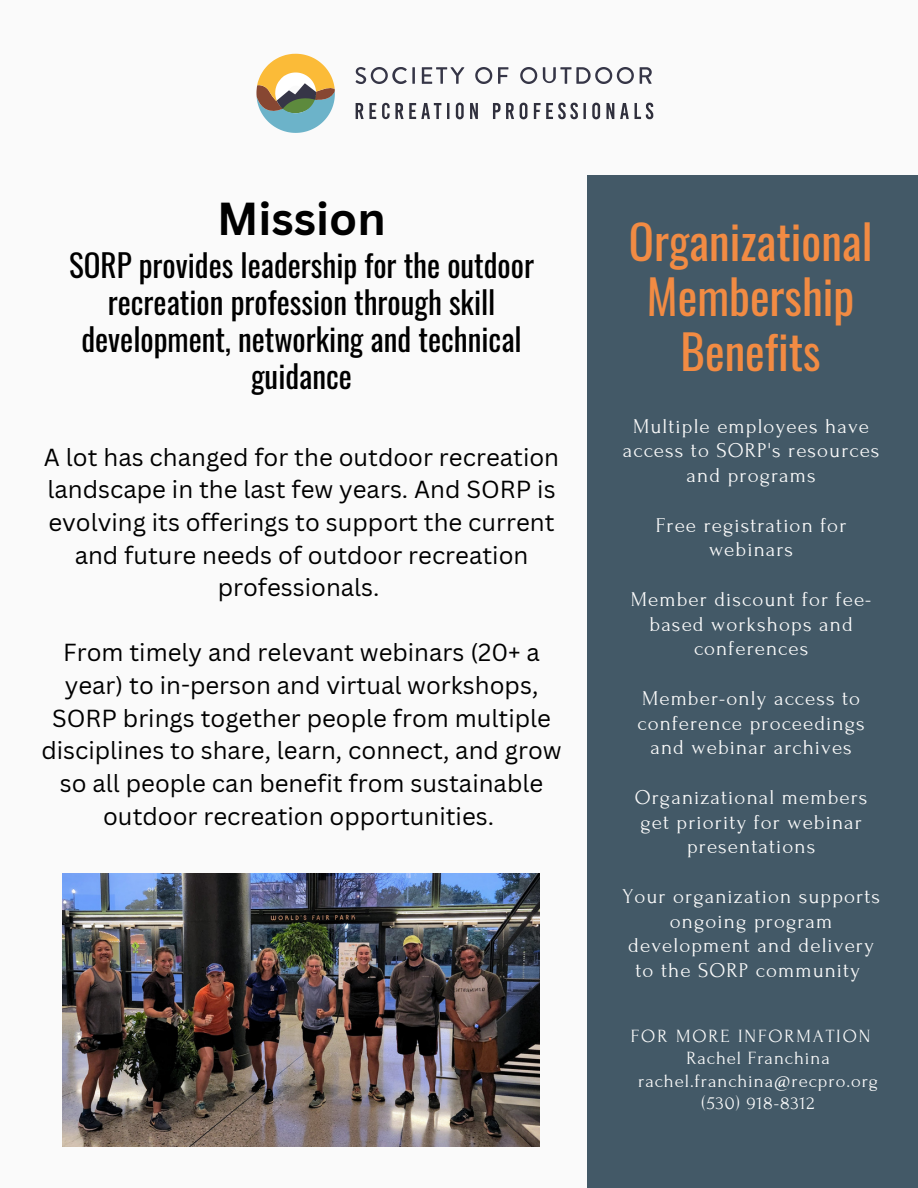
<style>
.page{position:relative;width:918px;height:1188px;background:#fafafa}
.page>*{position:absolute;margin:0;border:0;box-sizing:border-box;transform-origin:0 0}
.t1{font:46.65px/55.1px "Oswald";color:#f28b43;text-align:center}
.t2{font:700 45px "Canva Sans";color:#000}
.t3{font:31.2px/37.2px "Oswald";color:#000;text-align:center}
.t4{font:24px/32.7px "Canva Sans";color:#000;text-align:center}
.t5{font:21px/24.8px "Forum";letter-spacing:.05em;color:#fafafa;text-align:center}
.t6{font:18.6px/22.2px "Forum";letter-spacing:.05em;color:#fafafa;text-align:center}
</style>
<div class="page">
<div style="left:587px;top:176px;width:331px;height:1012px;background:#435967"></div>
<img style="left:63px;top:874px;width:477px;height:272px">
<svg style="left:256px;top:54px;width:79px;height:79px"></svg>
<svg style="left:356px;top:67px;width:59px;height:17px"></svg>
<svg style="left:422px;top:67px;width:42px;height:17px"></svg>
<svg style="left:475px;top:67px;width:17px;height:17px"></svg>
<svg style="left:498px;top:67px;width:10px;height:17px"></svg>
<svg style="left:520px;top:67px;width:17px;height:17px"></svg>
<svg style="left:543px;top:67px;width:91px;height:17px"></svg>
<svg style="left:640px;top:67px;width:12px;height:17px"></svg>
<svg style="left:356px;top:103px;width:20px;height:16px"></svg>
<svg style="left:382px;top:103px;width:59px;height:16px"></svg>
<svg style="left:447px;top:103px;width:2px;height:16px"></svg>
<svg style="left:456px;top:103px;width:8px;height:16px"></svg>
<svg style="left:470px;top:103px;width:8px;height:16px"></svg>
<svg style="left:493px;top:103px;width:21px;height:16px"></svg>
<svg style="left:520px;top:103px;width:8px;height:16px"></svg>
<svg style="left:534px;top:103px;width:44px;height:16px"></svg>
<hr style="left:583px;top:103px;width:3px;height:16px;background:#30303d">
<svg style="left:592px;top:103px;width:8px;height:16px"></svg>
<svg style="left:606px;top:103px;width:8px;height:16px"></svg>
<svg style="left:620px;top:103px;width:9px;height:16px"></svg>
<svg style="left:635px;top:103px;width:18px;height:16px"></svg>
<h2 class="t2" style="left:217px;top:187px;width:170px">Mission</h2>
<h3 class="t3" style="left:69px;top:245px;width:467px">SORP provides leadership for the outdoor recreation profession through skill development, networking and technical guidance</h3>
<p class="t4" style="left:44px;top:440px;width:517px">A lot has changed for the outdoor recreation landscape in the last few years. And SORP is evolving its offerings to support the current and future needs of outdoor recreation professionals.</p>
<p class="t4" style="left:41px;top:636px;width:522px">From timely and relevant webinars (20+ a year) to in-person and virtual workshops, SORP brings together people from multiple disciplines to share, learn, connect, and grow so all people can benefit from sustainable outdoor recreation opportunities.</p>
<h1 class="t1" style="left:629px;top:213px;width:245px">Organizational<br>Membership<br>Benefits</h1>
<p class="t5" style="left:623px;top:414px;width:258px">Multiple employees have access to SORP's resources and programs</p>
<p class="t5" style="left:656px;top:513px;width:192px">Free registration for webinars</p>
<p class="t5" style="left:631px;top:587px;width:242px">Member discount for fee&shy;based workshops and conferences</p>
<p class="t5" style="left:638px;top:686px;width:229px">Member-only access to conference proceedings and webinar archives</p>
<p class="t5" style="left:635px;top:785px;width:234px">Organizational members get priority for webinar presentations</p>
<p class="t5" style="left:622px;top:884px;width:259px">Your organization supports ongoing program development and delivery to the SORP community</p>
<p class="t6" style="left:631px;top:1026px;width:249px">FOR MORE INFORMATION<br>Rachel Franchina rachel.franchina@recpro.org (530) 918-8312</p>
</div>
